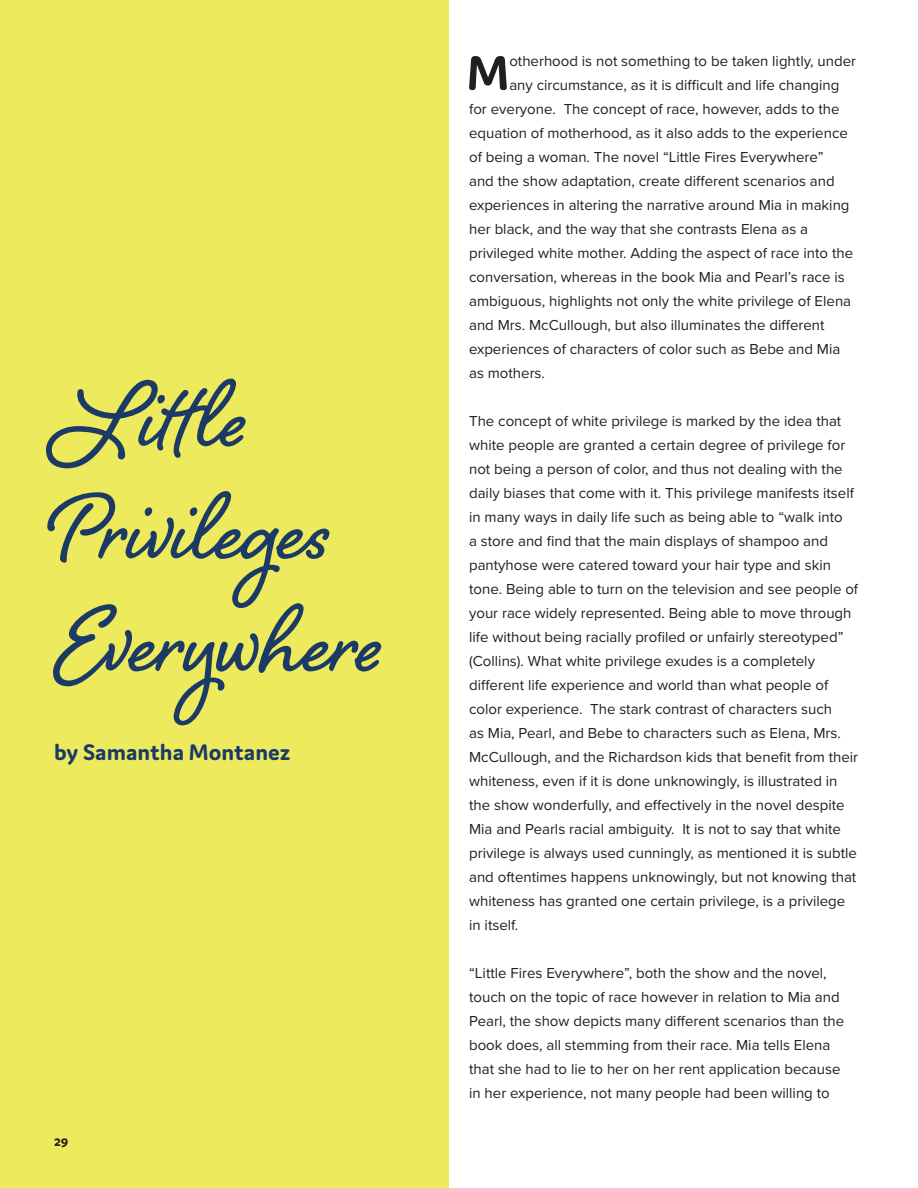
<style>
.page{position:relative;width:918px;height:1188px;background:#fff}
.page>*{position:absolute;margin:0;border:0;box-sizing:border-box;transform-origin:0 0}
.t1{font:700 120px/112.5px "Shelby";color:#1b3b66}
.Body{font:700 51.6px "Domus";color:#231f20}
.t2{font:700 24px "Domus";color:#1b3b66}
.Body-2{font:15px/24px "Proxima Nova";color:#231f20}
.t3{font:700 15px "Domus";color:#231f20}
</style>
<div class="page">
<div style="left:0;top:0;width:449px;height:1188px;background:#edea5e"></div>
<p class="t1" style="left:54px;top:348px;width:331px">Little<br>Privileges<br>Everywhere</p>
<p class="t2" style="left:54px;top:739px;width:238px">by Samantha Montanez</p>
<p class="t3" style="left:54px;top:1132px;width:16px">29</p>
<p class="Body" style="left:467px;top:45px;width:44px">M</p>
<p class="Body-2" style="left:509px;top:48px;width:348px">otherhood is not something to be taken lightly, under</p>
<p class="Body-2" style="left:509px;top:72px;width:332px">any circumstance, as it is difficult and life changing</p>
<p class="Body-2" style="left:469px;top:96px;width:372px">for everyone. The concept of race, however, adds to the</p>
<p class="Body-2" style="left:469px;top:120px;width:380px">equation of motherhood, as it also adds to the experience</p>
<p class="Body-2" style="left:469px;top:144px;width:356px">of being a woman. The novel “Little Fires Everywhere”</p>
<p class="Body-2" style="left:469px;top:168px;width:367px">and the show adaptation, create different scenarios and</p>
<p class="Body-2" style="left:469px;top:192px;width:382px">experiences in altering the narrative around Mia in making</p>
<p class="Body-2" style="left:469px;top:216px;width:340px">her black, and the way that she contrasts Elena as a</p>
<p class="Body-2" style="left:469px;top:240px;width:386px">privileged white mother. Adding the aspect of race into the</p>
<p class="Body-2" style="left:469px;top:264px;width:377px">conversation, whereas in the book Mia and Pearl’s race is</p>
<p class="Body-2" style="left:469px;top:288px;width:384px">ambiguous, highlights not only the white privilege of Elena</p>
<p class="Body-2" style="left:469px;top:312px;width:357px">and Mrs. McCullough, but also illuminates the different</p>
<p class="Body-2" style="left:469px;top:336px;width:373px">experiences of characters of color such as Bebe and Mia</p>
<p class="Body-2" style="left:469px;top:360px;width:77px">as mothers.</p>
<p class="Body-2" style="left:469px;top:408px;width:391px">The concept of white privilege is marked by the idea that white people are granted a certain degree of privilege for not being a person of color, and thus not dealing with the daily biases that come with it. This privilege manifests itself in many ways in daily life such as being able to “walk into<br>a store and find that the main displays of shampoo and pantyhose were catered toward your hair type and skin tone. Being able to turn on the television and see people of your race widely represented. Being able to move through life without being racially profiled or unfairly stereotyped” (Collins). What white privilege exudes is a completely different life experience and world than what people of color experience. The stark contrast of characters such<br>as Mia, Pearl, and Bebe to characters such as Elena, Mrs.<br>McCullough, and the Richardson kids that benefit from their whiteness, even if it is done unknowingly, is illustrated in the show wonderfully, and effectively in the novel despite Mia and Pearls racial ambiguity. It is not to say that white privilege is always used cunningly, as mentioned it is subtle and oftentimes happens unknowingly, but not knowing that whiteness has granted one certain privilege, is a privilege in itself.</p>
<p class="Body-2" style="left:469px;top:960px;width:377px">“Little Fires Everywhere”, both the show and the novel, touch on the topic of race however in relation to Mia and Pearl, the show depicts many different scenarios than the book does, all stemming from their race. Mia tells Elena that she had to lie to her on her rent application because in her experience, not many people had been willing to</p>
</div>
